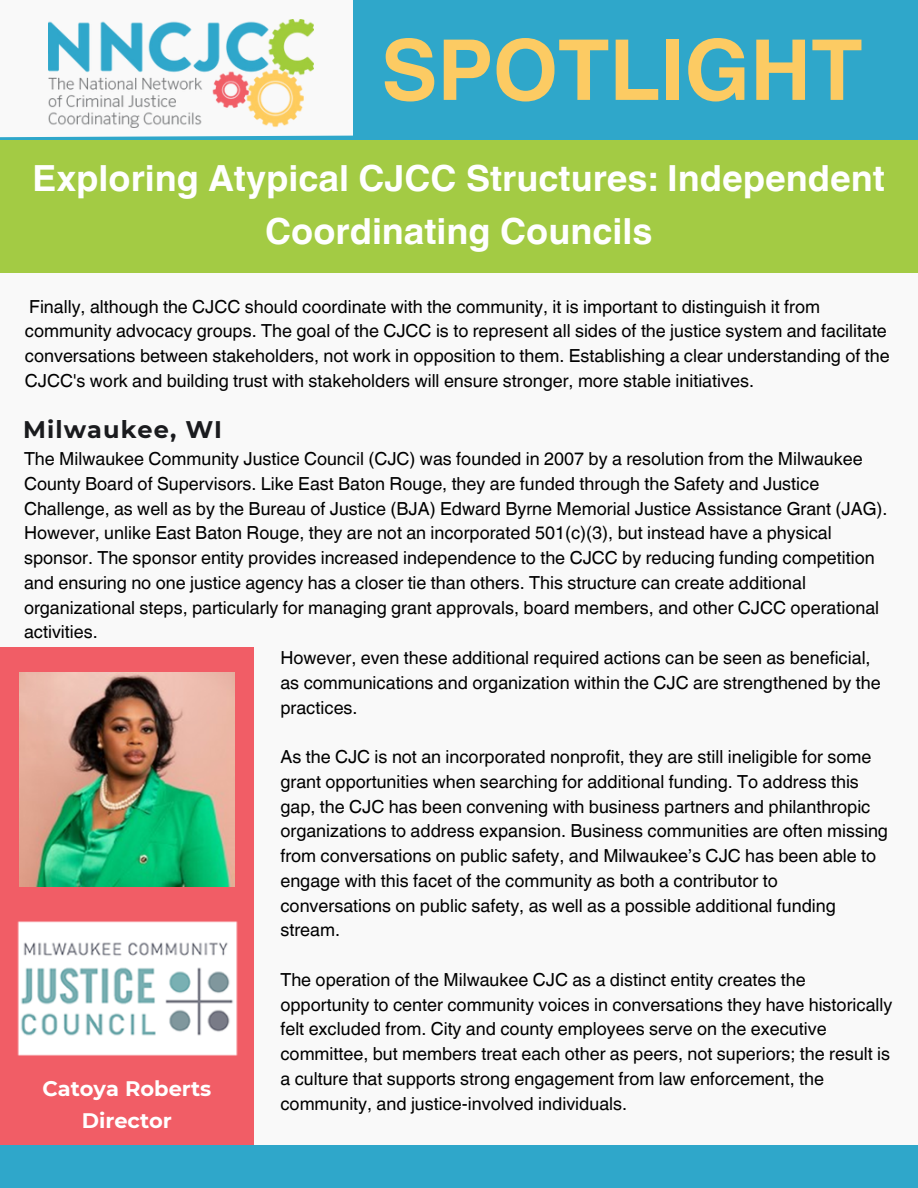
<style>
.page{position:relative;width:918px;height:1188px;background:#f9f9f9}
.page>*{position:absolute;margin:0;border:0;box-sizing:border-box;transform-origin:0 0}
.t1{font:700 84px "Helvetica World";color:#fccb63}
.t2{font:700 36px/52.8px "Helvetica World";color:#fff;text-align:center}
.t3{font:700 24px "Montserrat";letter-spacing:.045em;color:#1a1b1e}
.t4{font:700 21px/31.5px "Montserrat";color:#fff;text-align:center}
.t5{font:18px/24.8px "Helvetica World";color:#000}
</style>
<div class="page">
<div style="left:353px;top:0;width:565px;height:140px;background:#2fa7ca"></div>
<img style="left:49px;top:19px;width:264px;height:108px">
<svg style="left:0;top:135px;width:353px;height:5px"></svg>
<div style="left:0;top:647px;width:254px;height:541px;background:#f15d66"></div>
<img style="left:20px;top:672px;width:215px;height:208px">
<img style="left:17px;top:880px;width:221px;height:176px">
<div style="left:0;top:140px;width:918px;height:132px;background:#a3cb44"></div>
<div style="left:0;top:1146px;width:918px;height:42px;background:#2fa7ca"></div>
<h3 class="t1" style="left:381px;top:2px;width:483px">SPOTLIGHT</h3>
<p class="t2" style="left:33px;top:149px;width:854px">Exploring Atypical CJCC Structures: Independent<br>Coordinating Councils</p>
<p class="t5" style="left:25px;top:294px;width:866px">Finally, although the CJCC should coordinate with the community, it is important to distinguish it from community advocacy groups. The goal of the CJCC is to represent all sides of the justice system and facilitate conversations between stakeholders, not work in opposition to them. Establishing a clear understanding of the CJCC's work and building trust with stakeholders will ensure stronger, more stable initiatives.</p>
<p class="t3" style="left:23px;top:415px;width:201px">Milwaukee, WI</p>
<p class="t5" style="left:24px;top:447px;width:865px">The Milwaukee Community Justice Council (CJC) was founded in 2007 by a resolution from the Milwaukee County Board of Supervisors. Like East Baton Rouge, they are funded through the Safety and Justice Challenge, as well as by the Bureau of Justice (BJA) Edward Byrne Memorial Justice Assistance Grant (JAG).<br>However, unlike East Baton Rouge, they are not an incorporated 501(c)(3), but instead have a physical sponsor. The sponsor entity provides increased independence to the CJCC by reducing funding competition and ensuring no one justice agency has a closer tie than others. This structure can create additional organizational steps, particularly for managing grant approvals, board members, and other CJCC operational activities.</p>
<p class="t4" style="left:42px;top:1073px;width:170px">Catoya Roberts<br>Director</p>
<p class="t5" style="left:280px;top:645px;width:602px">However, even these additional required actions can be seen as beneficial, as communications and organization within the CJC are strengthened by the practices.</p>
<p class="t5" style="left:280px;top:744px;width:609px">As the CJC is not an incorporated nonprofit, they are still ineligible for some grant opportunities when searching for additional funding. To address this gap, the CJC has been convening with business partners and philanthropic organizations to address expansion. Business communities are often missing from conversations on public safety, and Milwaukee’s CJC has been able to engage with this facet of the community as both a contributor to conversations on public safety, as well as a possible additional funding stream.</p>
<h4 class="t5" style="left:280px;top:967px;width:614px">The operation of the Milwaukee CJC as a distinct entity creates the opportunity to center community voices in conversations they have historically felt excluded from. City and county employees serve on the executive committee, but members treat each other as peers, not superiors; the result is a culture that supports strong engagement from law enforcement, the community, and justice-involved individuals.</h4>
</div>
